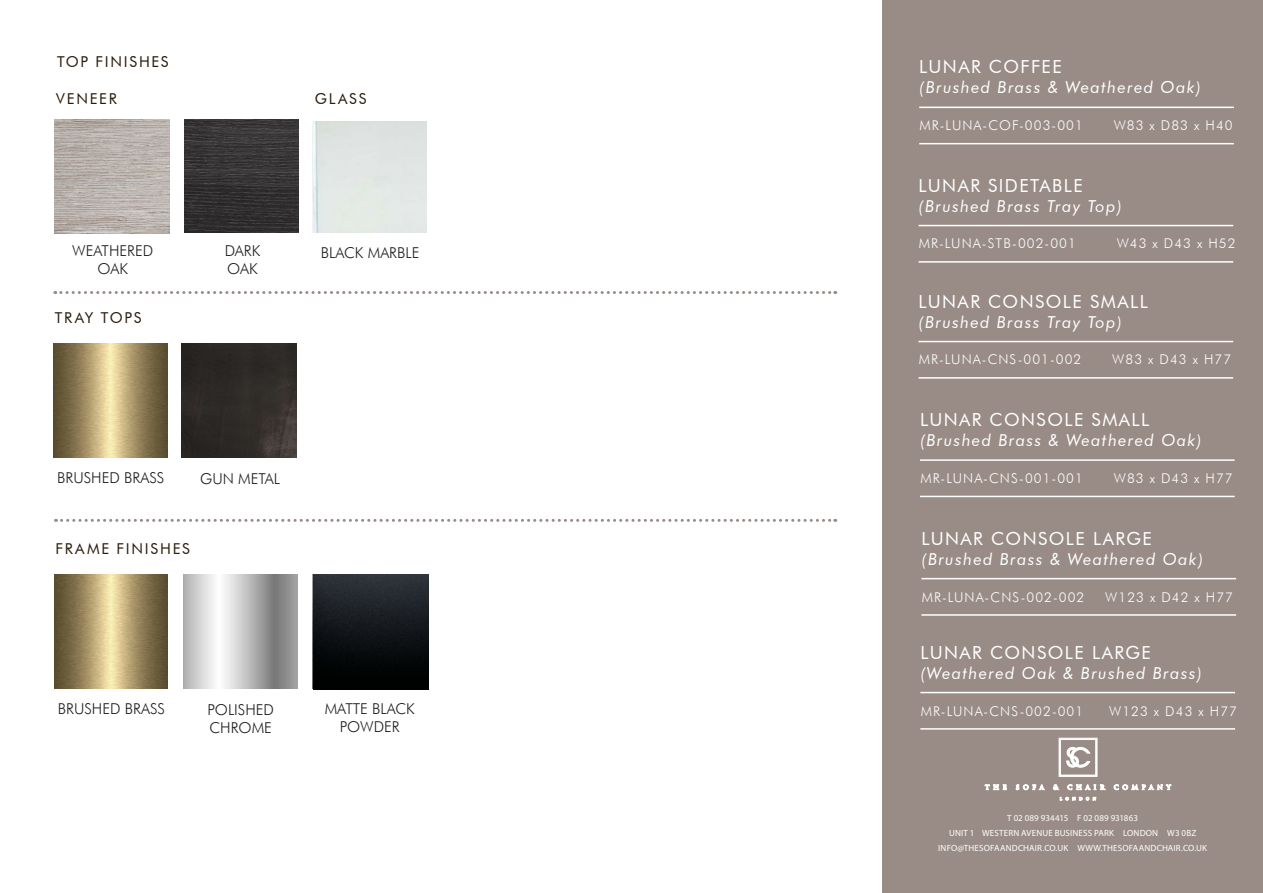
<style>
.page{position:relative;width:1263px;height:893px;background:#fff}
.page>*{position:absolute;margin:0;border:0;box-sizing:border-box;transform-origin:0 0}
.t1{font:18px "Futura BT";letter-spacing:.08em;color:#fff}
.t2{font:italic 16.5px "Futura BT";letter-spacing:.08em;color:#fff}
.t3{font:300 15px/18px "Futura BT";color:#231f20;text-align:center}
.t4{font:15px "Futura BT";letter-spacing:.115em;color:#2c1c0c}
.t5{font:300 13.5px "Futura BT";letter-spacing:.08em;color:#fff}
.t6{font:9px "Myriad Pro";letter-spacing:.02em;color:#fff}
.t7{font:9px "Myriad Pro";color:#fff}
</style>
<div class="page">
<div style="left:882px;top:0;width:381px;height:893px;background:#998c86"></div>
<img style="left:54px;top:575px;width:114px;height:114px">
<svg style="left:985px;top:784px;width:21px;height:6px"></svg>
<svg style="left:1016px;top:784px;width:28px;height:6px"></svg>
<svg style="left:1053px;top:784px;width:6px;height:6px"></svg>
<svg style="left:1067px;top:784px;width:38px;height:6px"></svg>
<svg style="left:1114px;top:784px;width:57px;height:7px"></svg>
<svg style="left:1060px;top:797px;width:36px;height:3px"></svg>
<svg style="left:1059px;top:738px;width:38px;height:38px"></svg>
<hr style="left:919px;top:107px;width:315px;height:1px;background:#fff">
<hr style="left:919px;top:143px;width:315px;height:1px;background:#fff">
<svg style="left:56px;top:519px;width:780px;height:3px"></svg>
<svg style="left:55px;top:291px;width:781px;height:3px"></svg>
<img style="left:54px;top:120px;width:115px;height:113px">
<hr style="left:918px;top:225px;width:315px;height:1px;background:#fff">
<hr style="left:918px;top:261px;width:315px;height:2px;background:#fff">
<img style="left:184px;top:120px;width:114px;height:113px">
<img style="left:314px;top:575px;width:114px;height:115px">
<div style="left:313px;top:121px;width:113px;height:111px;background:#e2e6e4"></div>
<hr style="left:918px;top:341px;width:315px;height:1px;background:#fff">
<hr style="left:918px;top:377px;width:315px;height:2px;background:#fff">
<hr style="left:920px;top:459px;width:315px;height:2px;background:#fff">
<hr style="left:920px;top:496px;width:315px;height:1px;background:#fff">
<hr style="left:921px;top:578px;width:315px;height:1px;background:#fff">
<hr style="left:921px;top:614px;width:315px;height:2px;background:#fff">
<hr style="left:920px;top:692px;width:315px;height:1px;background:#fff">
<hr style="left:920px;top:728px;width:315px;height:2px;background:#fff">
<img style="left:53px;top:344px;width:114px;height:113px">
<img style="left:182px;top:344px;width:115px;height:113px">
<p class="t4" style="left:57px;top:53px;width:113px">TOP FINISHES</p>
<p class="t4" style="left:56px;top:90px;width:62px">VENEER</p>
<p class="t4" style="left:315px;top:90px;width:53px">GLASS</p>
<p class="t3" style="left:72px;top:241px;width:82px">WEATHERED<br>OAK</p>
<p class="t3" style="left:225px;top:241px;width:37px">DARK</p>
<p class="t3" style="left:227px;top:259px;width:32px">OAK</p>
<p class="t4" style="left:55px;top:309px;width:88px">TRAY TOPS</p>
<p class="t3" style="left:321px;top:244px;width:100px">BLACK MARBLE</p>
<p class="t3" style="left:57px;top:469px;width:109px">BRUSHED BRASS</p>
<p class="t3" style="left:200px;top:469px;width:81px">GUN METAL</p>
<p class="t4" style="left:56px;top:540px;width:136px">FRAME FINISHES</p>
<p class="t3" style="left:58px;top:700px;width:109px">BRUSHED BRASS</p>
<p class="t3" style="left:207px;top:700px;width:68px;text-align:left">POLISHED<br>CHROME</p>
<p class="t3" style="left:325px;top:700px;width:92px">MATTE BLACK<br>POWDER</p>
<p class="t1" style="left:919px;top:56px;width:144px">LUNAR COFFEE</p>
<p class="t2" style="left:919px;top:77px;width:283px">(Brushed Brass &amp; Weathered Oak)</p>
<p class="t5" style="left:919px;top:117px;width:165px">MR-LUNA-COF-003-001</p>
<p class="t5" style="left:1114px;top:117px;width:120px">W83 x D83 x H40</p>
<p class="t1" style="left:918px;top:174px;width:166px">LUNAR SIDETABLE</p>
<p class="t2" style="left:918px;top:196px;width:205px">(Brushed Brass Tray Top)</p>
<p class="t5" style="left:919px;top:235px;width:158px">MR-LUNA-STB-002-001</p>
<p class="t5" style="left:1117px;top:235px;width:120px">W43 x D43 x H52</p>
<p class="t1" style="left:918px;top:290px;width:231px">LUNAR CONSOLE SMALL</p>
<p class="t2" style="left:918px;top:312px;width:205px">(Brushed Brass Tray Top)</p>
<p class="t5" style="left:919px;top:351px;width:164px">MR-LUNA-CNS-001-002</p>
<p class="t5" style="left:1112px;top:351px;width:120px">W83 x D43 x H77</p>
<p class="t1" style="left:920px;top:409px;width:231px">LUNAR CONSOLE SMALL</p>
<p class="t2" style="left:920px;top:430px;width:283px">(Brushed Brass &amp; Weathered Oak)</p>
<p class="t5" style="left:920px;top:470px;width:164px">MR-LUNA-CNS-001-001</p>
<p class="t5" style="left:1114px;top:470px;width:120px">W83 x D43 x H77</p>
<p class="t1" style="left:921px;top:527px;width:232px">LUNAR CONSOLE LARGE</p>
<p class="t2" style="left:921px;top:549px;width:283px">(Brushed Brass &amp; Weathered Oak)</p>
<p class="t5" style="left:922px;top:589px;width:164px">MR-LUNA-CNS-002-002</p>
<p class="t5" style="left:1105px;top:589px;width:129px">W123 x D42 x H77</p>
<p class="t1" style="left:920px;top:641px;width:232px">LUNAR CONSOLE LARGE</p>
<p class="t2" style="left:920px;top:663px;width:283px">(Weathered Oak &amp; Brushed Brass)</p>
<p class="t5" style="left:921px;top:702px;width:164px">MR-LUNA-CNS-002-001</p>
<p class="t5" style="left:1109px;top:702px;width:129px">W123 x D43 x H77</p>
<p class="t7" style="left:1007px;top:812px;width:132px">T 02 089 934415 F 02 089 931863</p>
<p class="t6" style="left:949px;top:827px;width:249px">UNIT 1 WESTERN AVENUE BUSINESS PARK LONDON W3 0BZ</p>
<p class="t6" style="left:938px;top:842px;width:270px">INFO@THESOFAANDCHAIR.CO.UK WWW.THESOFAANDCHAIR.CO.UK</p>
</div>
